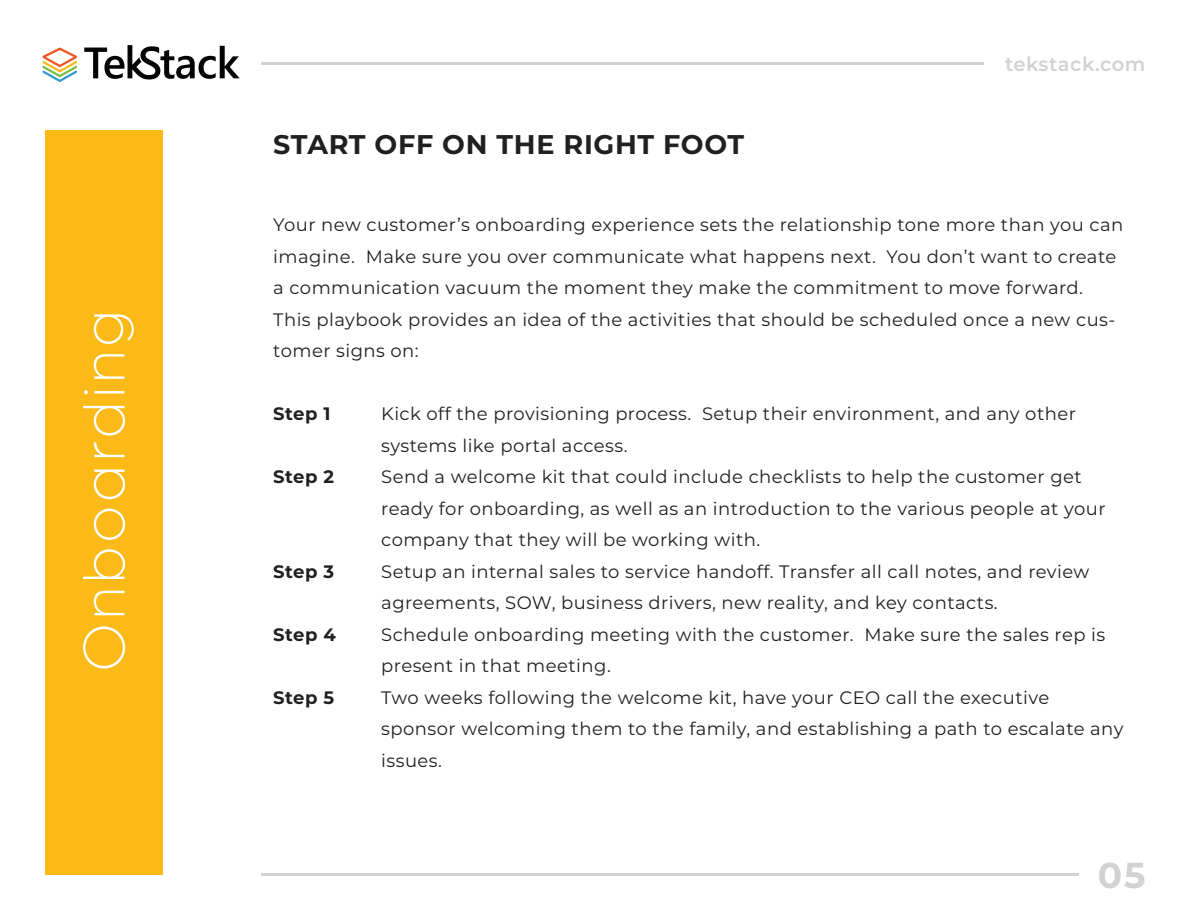
<style>
.page{position:relative;width:1188px;height:918px;background:#fff}
.page>*{position:absolute;margin:0;border:0;box-sizing:border-box;transform-origin:0 0}
.t1{font:300 63px "Arboria";letter-spacing:.05em;color:#fff}
.t2{font:700 36px "Montserrat";color:#d1d2d4}
.t3{font:700 27px "Montserrat";letter-spacing:.025em;color:#1f2020}
.t4{font:600 19.5px "Montserrat";letter-spacing:.025em;color:#d1d2d4}
.t5{font:18px/31.5px "Montserrat";letter-spacing:.025em;color:#1f2020}
.t6{font:700 18px "Montserrat";letter-spacing:.025em;color:#1f2020}
</style>
<div class="page">
<hr style="left:261px;top:873px;width:204px;height:2px;background:#d1d2d4">
<hr style="left:465px;top:873px;width:205px;height:2px;background:#d1d2d4">
<hr style="left:670px;top:873px;width:204px;height:2px;background:#d1d2d4">
<hr style="left:874px;top:873px;width:204px;height:2px;background:#d1d2d4">
<hr style="left:261px;top:63px;width:181px;height:2px;background:#d1d2d4">
<hr style="left:442px;top:63px;width:180px;height:2px;background:#d1d2d4">
<hr style="left:622px;top:63px;width:181px;height:2px;background:#d1d2d4">
<hr style="left:803px;top:63px;width:181px;height:2px;background:#d1d2d4">
<svg style="left:84px;top:45px;width:156px;height:35px"></svg>
<svg style="left:43px;top:48px;width:34px;height:34px"></svg>
<div style="left:46px;top:130px;width:117px;height:744px;background:#fcba18"></div>
<hr style="left:1187px;top:0;width:1px;height:918px;background:#a62421">
<h1 class="t1" style="left:59px;top:738px;width:471px;rotate:-90deg">Capturing Data</h1>
<h1 class="t1" style="left:64px;top:672px;width:364px;rotate:-90deg">Onboarding</h1>
<h3 class="t3" style="left:273px;top:125px;width:472px">START OFF ON THE RIGHT FOOT</h3>
<p class="t4" style="left:1005px;top:50px;width:142px">tekstack.com</p>
<p class="t5" style="left:273px;top:209px;width:852px">Your new customer’s onboarding experience sets the relationship tone more than you can imagine. Make sure you over communicate what happens next. You don’t want to create a communication vacuum the moment they make the commitment to move forward.<br>This playbook provides an idea of the activities that should be scheduled once a new cus&shy;tomer signs on:</p>
<p class="t6" style="left:273px;top:401px;width:59px">Step 1</p>
<p class="t5" style="left:381px;top:398px;width:696px">Kick off the provisioning process. Setup their environment, and any other systems like portal access.</p>
<p class="t6" style="left:273px;top:464px;width:62px">Step 2</p>
<p class="t5" style="left:381px;top:461px;width:726px">Send a welcome kit that could include checklists to help the customer get ready for onboarding, as well as an introduction to the various people at your company that they will be working with.</p>
<p class="t6" style="left:273px;top:558px;width:62px">Step 3</p>
<p class="t5" style="left:381px;top:555px;width:710px">Setup an internal sales to service handoff. Transfer all call notes, and review agreements, SOW, business drivers, new reality, and key contacts.</p>
<p class="t6" style="left:273px;top:621px;width:64px">Step 4</p>
<p class="t5" style="left:381px;top:618px;width:726px">Schedule onboarding meeting with the customer. Make sure the sales rep is present in that meeting.</p>
<p class="t6" style="left:273px;top:684px;width:62px">Step 5</p>
<p class="t5" style="left:381px;top:681px;width:744px">Two weeks following the welcome kit, have your CEO call the executive sponsor welcoming them to the family, and establishing a path to escalate any issues.</p>
<h2 class="t2" style="left:1098px;top:849px;width:49px">05</h2>
</div>
